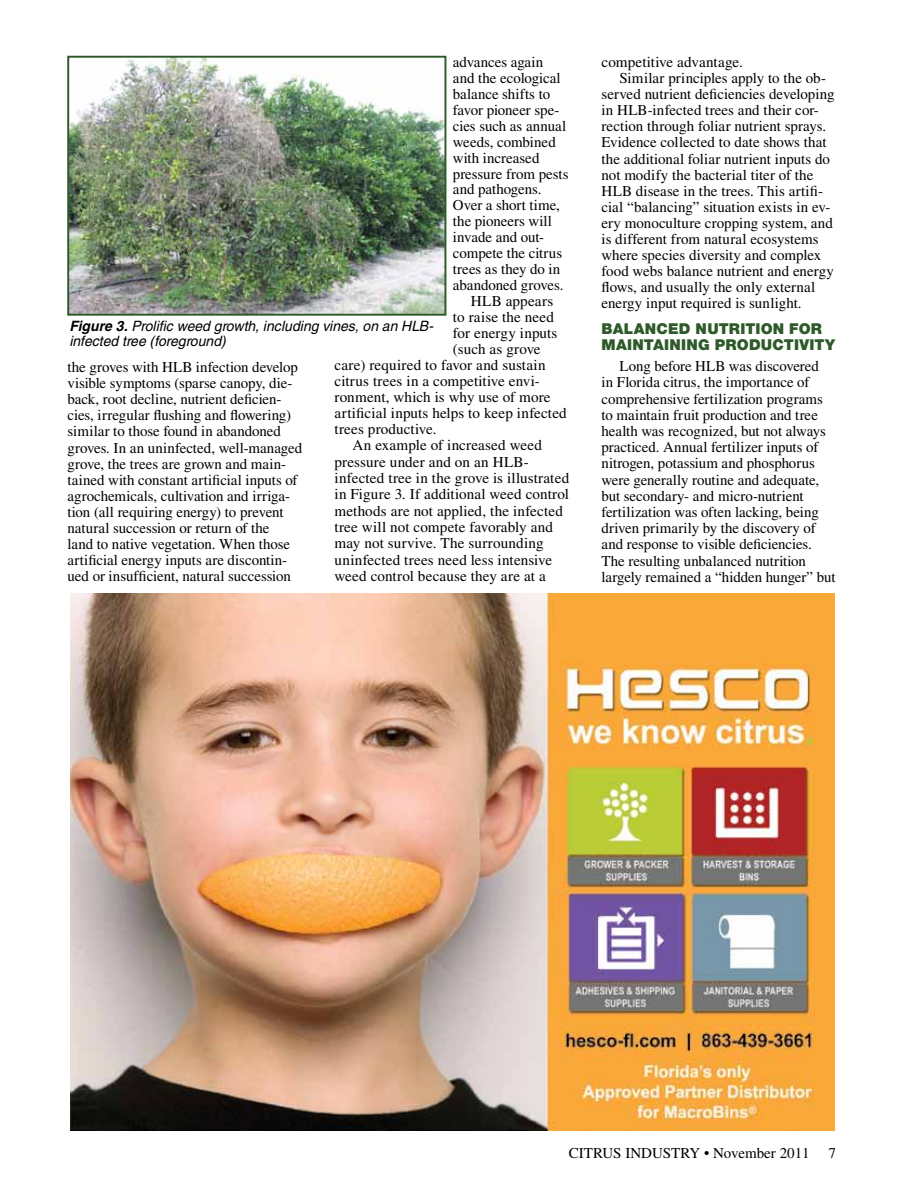
<style>
.page{position:relative;width:905px;height:1188px;background:#fff}
.page>*{position:absolute;margin:0;border:0;box-sizing:border-box;transform-origin:0 0}
.t1{font:15px/16px "Times";color:#000}
.t2{font:900 15px/16.5px "Helvetica Neue";letter-spacing:.015em;color:#2d5a28}
.t3{font:italic 14.25px/15.8px "Helvetica";color:#000}
.s1{font-weight:700}
</style>
<div class="page">
<img style="left:71px;top:593px;width:763px;height:537px">
<img style="left:70px;top:59px;width:373px;height:254px">
<div style="left:67px;top:56px;width:379px;height:260px;border:2px solid #2d5a28"></div>
<p class="t1" style="left:453px;top:54px;width:92px">advances again</p>
<p class="t1" style="left:453px;top:70px;width:109px">and the ecological</p>
<p class="t1" style="left:453px;top:86px;width:99px">balance shifts to</p>
<p class="t1" style="left:453px;top:102px;width:108px">favor pioneer spe-</p>
<p class="t1" style="left:453px;top:118px;width:115px">cies such as annual</p>
<p class="t1" style="left:453px;top:134px;width:104px">weeds, combined</p>
<p class="t1" style="left:453px;top:150px;width:88px">with increased</p>
<p class="t1" style="left:453px;top:165px;width:117px">pressure from pests</p>
<p class="t1" style="left:453px;top:181px;width:90px">and pathogens.</p>
<p class="t1" style="left:453px;top:197px;width:108px">Over a short time,</p>
<p class="t1" style="left:453px;top:213px;width:101px">the pioneers will</p>
<p class="t1" style="left:453px;top:229px;width:93px">invade and out-</p>
<p class="t1" style="left:453px;top:245px;width:111px">compete the citrus</p>
<p class="t1" style="left:453px;top:261px;width:109px">trees as they do in</p>
<p class="t1" style="left:453px;top:277px;width:112px">abandoned groves.</p>
<p class="t1" style="left:471px;top:293px;width:84px">HLB appears</p>
<p class="t1" style="left:453px;top:308px;width:103px">to raise the need</p>
<p class="t1" style="left:453px;top:325px;width:106px">for energy inputs</p>
<p class="t1" style="left:453px;top:341px;width:89px">(such as grove</p>
<p class="t1" style="left:334px;top:357px;width:212px">care) required to favor and sustain</p>
<p class="t1" style="left:334px;top:373px;width:207px">citrus trees in a competitive envi-</p>
<p class="t1" style="left:334px;top:389px;width:217px">ronment, which is why use of more</p>
<p class="t1" style="left:334px;top:405px;width:234px">artificial inputs helps to keep infected</p>
<p class="t1" style="left:334px;top:421px;width:104px">trees productive.</p>
<p class="t1" style="left:352px;top:437px;width:191px">An example of increased weed</p>
<p class="t1" style="left:334px;top:454px;width:196px">pressure under and on an HLB-</p>
<p class="t1" style="left:334px;top:470px;width:236px">infected tree in the grove is illustrated</p>
<p class="t1" style="left:334px;top:486px;width:236px">in Figure 3. If additional weed control</p>
<p class="t1" style="left:334px;top:503px;width:230px">methods are not applied, the infected</p>
<p class="t1" style="left:334px;top:519px;width:220px">tree will not compete favorably and</p>
<p class="t1" style="left:334px;top:535px;width:210px">may not survive. The surrounding</p>
<p class="t1" style="left:334px;top:552px;width:219px">uninfected trees need less intensive</p>
<p class="t1" style="left:334px;top:568px;width:213px">weed control because they are at a</p>
<p class="t3" style="left:69px;top:318px;width:365px"><span class="s1">Figure 3.</span> Prolific weed growth, including vines, on an HLB&shy;infected tree (foreground)</p>
<p class="t1" style="left:68px;top:359px;width:236px">the groves with HLB infection develop visible symptoms (sparse canopy, die&shy;back, root decline, nutrient deficien&shy;cies, irregular flushing and flowering) similar to those found in abandoned groves. In an uninfected, well-managed grove, the trees are grown and main&shy;tained with constant artificial inputs of agrochemicals, cultivation and irriga&shy;tion (all requiring energy) to prevent natural succession or return of the<br>land to native vegetation. When those artificial energy inputs are discontin&shy;ued or insufficient, natural succession</p>
<p class="t1" style="left:601px;top:54px;width:143px">competitive advantage.</p>
<p class="t1" style="left:619px;top:70px;width:208px">Similar principles apply to the ob-</p>
<p class="t1" style="left:601px;top:86px;width:234px">served nutrient deficiencies developing</p>
<p class="t1" style="left:601px;top:102px;width:219px">in HLB-infected trees and their cor-</p>
<p class="t1" style="left:601px;top:118px;width:226px">rection through foliar nutrient sprays.</p>
<p class="t1" style="left:601px;top:134px;width:227px">Evidence collected to date shows that</p>
<p class="t1" style="left:601px;top:150px;width:230px">the additional foliar nutrient inputs do</p>
<p class="t1" style="left:601px;top:166px;width:213px">not modify the bacterial titer of the</p>
<p class="t1" style="left:601px;top:182px;width:223px">HLB disease in the trees. This artifi-</p>
<p class="t1" style="left:601px;top:199px;width:230px">cial “balancing” situation exists in ev-</p>
<p class="t1" style="left:601px;top:215px;width:233px">ery monoculture cropping system, and</p>
<p class="t1" style="left:601px;top:231px;width:219px">is different from natural ecosystems</p>
<p class="t1" style="left:601px;top:247px;width:221px">where species diversity and complex</p>
<p class="t1" style="left:601px;top:263px;width:234px">food webs balance nutrient and energy</p>
<p class="t1" style="left:601px;top:279px;width:215px">flows, and usually the only external</p>
<p class="t1" style="left:601px;top:295px;width:202px">energy input required is sunlight.</p>
<p class="t2" style="left:601px;top:320px;width:235px">BALANCED NUTRITION FOR<br>MAINTAINING PRODUCTIVITY</p>
<p class="t1" style="left:601px;top:358px;width:235px;text-indent:18px">Long before HLB was discovered<br>in Florida citrus, the importance of comprehensive fertilization programs to maintain fruit production and tree health was recognized, but not always practiced. Annual fertilizer inputs of nitrogen, potassium and phosphorus were generally routine and adequate, but secondary- and micro-nutrient fertilization was often lacking, being driven primarily by the discovery of and response to visible deficiencies.<br>The resulting unbalanced nutrition largely remained a “hidden hunger” but</p>
<p class="t1" style="left:569px;top:1145px;width:242px">CITRUS INDUSTRY • November 2011</p>
<p class="t1" style="left:828px;top:1145px;width:9px">7</p>
</div>
